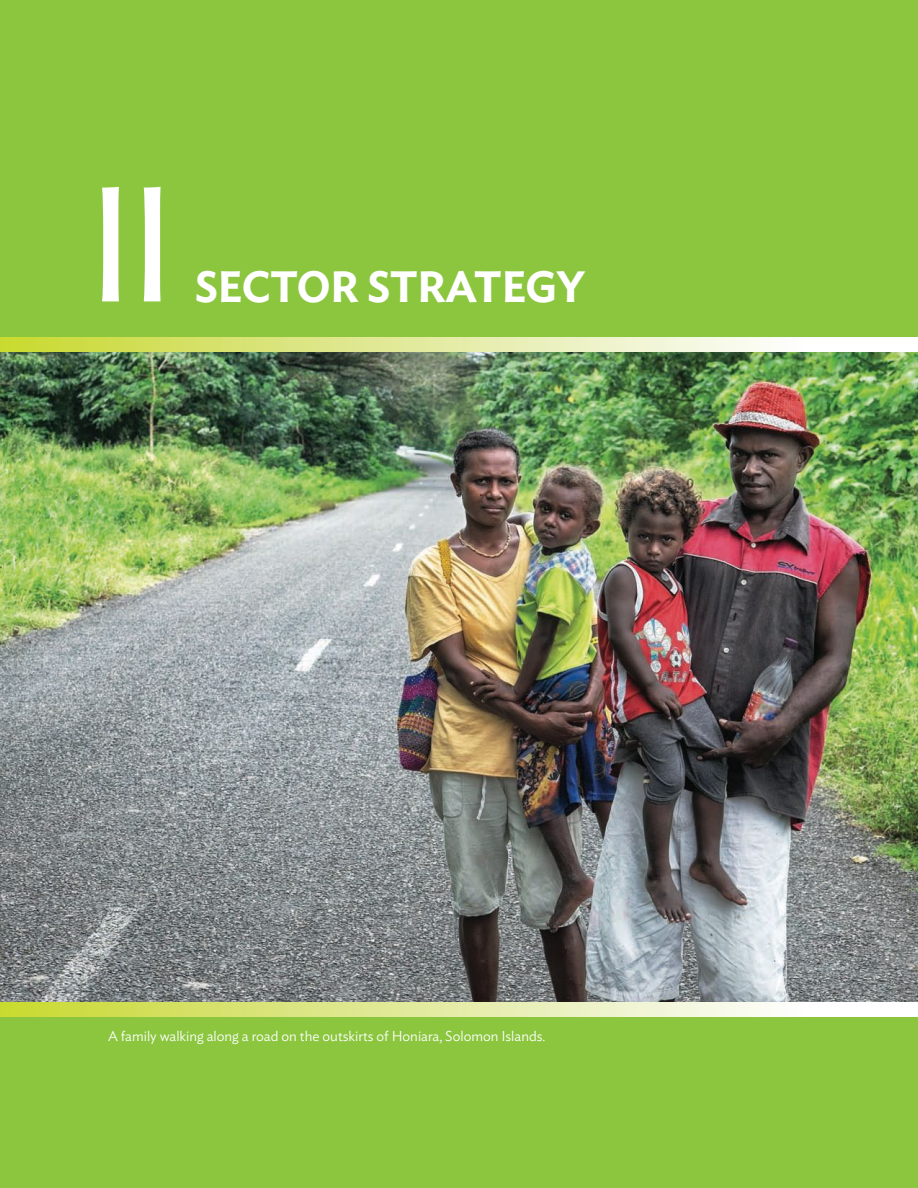
<style>
.page{position:relative;width:918px;height:1188px;background:#8bc63e}
.page>*{position:absolute;margin:0;border:0;box-sizing:border-box;transform-origin:0 0}
.t1{font:162px "Ideal Sans";color:#fff;scale:.96 1}
.t2{font:600 43.5px "Ideal Sans";letter-spacing:-.01em;color:#fff}
.t3{font:300 14.25px "Ideal Sans";color:#fff}
</style>
<div class="page">
<img style="left:0;top:352px;width:918px;height:650px">
<svg style="left:0;top:1002px;width:918px;height:14px"></svg>
<svg style="left:0;top:338px;width:918px;height:14px"></svg>
<h1 class="t1" style="left:86px;top:122px;width:96px">II</h1>
<h2 class="t2" style="left:195px;top:252px;width:392px">SECTOR STRATEGY</h2>
<p class="t3" style="left:108px;top:1025px;width:439px">A family walking along a road on the outskirts of Honiara, Solomon Islands.</p>
</div>
